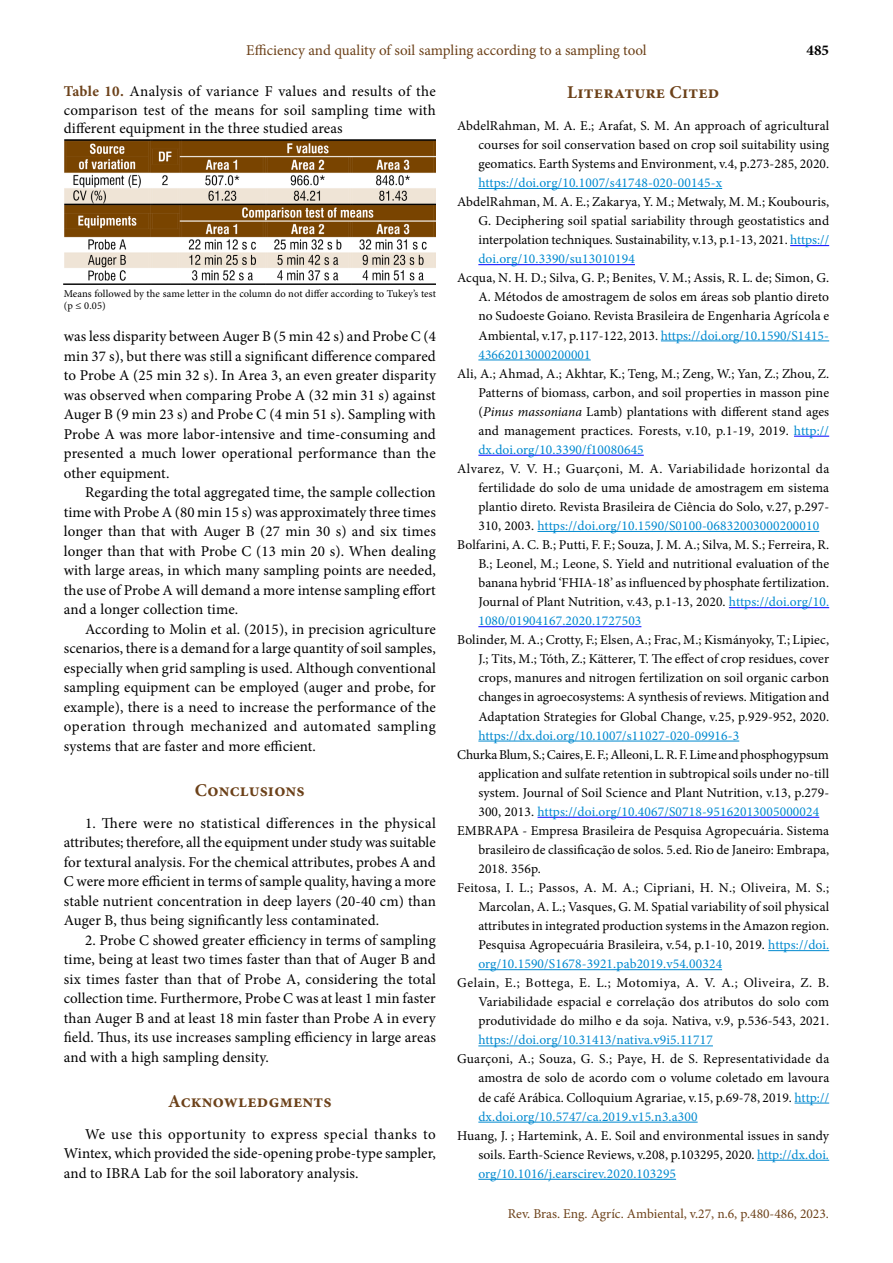
<style>
.page{position:relative;width:893px;height:1263px;background:#fff}
.page>*{position:absolute;margin:0;border:0;box-sizing:border-box;transform-origin:0 0}
.t1{font:700 18px "Minion Pro";letter-spacing:.01em;color:#6c4119}
.t2{font:15px/19.5px "Minion Pro";letter-spacing:.01em;color:#000;text-align:justify}
.t3{font:15px "Minion Pro";color:#6c4119}
.t4{font:700 15px "Minion Pro";color:#000}
.t5{font:13.5px/19px "Minion Pro";letter-spacing:.01em;color:#000;text-align:justify}
.t6{font:13.5px "Minion Pro";letter-spacing:.01em;color:#0089cf}
.t7{font:13.5px "Minion Pro";letter-spacing:-.01em;color:#000}
.t8{font:13.5px "Minion Pro";color:#6c4119}
.t9{font:13.5px "Minion Pro";letter-spacing:.035em;color:#000}
.t10{font:10.5px/12.6px "Minion Pro";letter-spacing:.01em;color:#000}
.s1{font-weight:700;color:#6c4119}
.s2{color:#0089cf}
.s3{font-style:italic}
.s4{color:#000}
</style>
<div class="page">
<hr style="left:478px;top:188px;width:244px;height:1px;background:#0089cf">
<hr style="left:790px;top:245px;width:39px;height:1px;background:#00f">
<hr style="left:478px;top:264px;width:157px;height:1px;background:#00f">
<hr style="left:661px;top:341px;width:168px;height:1px;background:#0089cf">
<hr style="left:478px;top:360px;width:113px;height:1px;background:#0089cf">
<hr style="left:794px;top:436px;width:35px;height:1px;background:#00f">
<hr style="left:478px;top:455px;width:166px;height:1px;background:#00f">
<hr style="left:537px;top:531px;width:282px;height:1px;background:#0089cf">
<hr style="left:729px;top:607px;width:100px;height:1px;background:#00f">
<hr style="left:478px;top:626px;width:163px;height:1px;background:#00f">
<hr style="left:478px;top:741px;width:261px;height:1px;background:#0089cf">
<hr style="left:537px;top:817px;width:282px;height:1px;background:#00f">
<hr style="left:768px;top:950px;width:61px;height:1px;background:#0089cf">
<hr style="left:478px;top:969px;width:244px;height:1px;background:#0089cf">
<hr style="left:478px;top:1045px;width:235px;height:1px;background:#0089cf">
<hr style="left:794px;top:1103px;width:35px;height:1px;background:#0089cf">
<hr style="left:478px;top:1122px;width:220px;height:1px;background:#0089cf">
<hr style="left:757px;top:1160px;width:72px;height:1px;background:#0089cf">
<hr style="left:478px;top:1179px;width:198px;height:1px;background:#0089cf">
<img style="left:64px;top:140px;width:372px;height:145px">
<p class="t3" style="left:246px;top:40px;width:402px">Efficiency and quality of soil sampling according to a sampling tool</p>
<p class="t4" style="left:806px;top:40px;width:24px">485</p>
<p class="t2" style="left:64px;top:82px;width:374px;line-height:18.8px"><span class="s1">Table 10.</span> Analysis of variance F values and results of the comparison test of the means for soil sampling time with different equipment in the three studied areas</p>
<p class="t10" style="left:64px;top:287px;width:374px">Means followed by the same letter in the column do not differ according to Tukey’s test (p ≤ 0.05)</p>
<p class="t2" style="left:64px;top:327px;width:374px">was less disparity between Auger B (5 min 42 s) and Probe C (4 min 37 s), but there was still a significant difference compared to Probe A (25 min 32 s). In Area 3, an even greater disparity was observed when comparing Probe A (32 min 31 s) against Auger B (9 min 23 s) and Probe C (4 min 51 s). Sampling with Probe A was more labor-intensive and time-consuming and presented a much lower operational performance than the other equipment.</p>
<p class="t2" style="left:64px;top:483px;width:374px;text-indent:21px">Regarding the total aggregated time, the sample collection time with Probe A (80 min 15 s) was approximately three times longer than that with Auger B (27 min 30 s) and six times longer than that with Probe C (13 min 20 s). When dealing with large areas, in which many sampling points are needed, the use of Probe A will demand a more intense sampling effort and a longer collection time.</p>
<p class="t2" style="left:64px;top:619px;width:374px;text-indent:21px">According to Molin et al. (2015), in precision agriculture scenarios, there is a demand for a large quantity of soil samples, especially when grid sampling is used. Although conventional sampling equipment can be employed (auger and probe, for example), there is a need to increase the performance of the operation through mechanized and automated sampling systems that are faster and more efficient.</p>
<h1 class="t1" style="left:195px;top:777px;width:111px">Conclusions</h1>
<p class="t2" style="left:64px;top:813px;width:374px;text-indent:21px">1. There were no statistical differences in the physical attributes; therefore, all the equipment under study was suitable for textural analysis. For the chemical attributes, probes A and C were more efficient in terms of sample quality, having a more stable nutrient concentration in deep layers (20-40 cm) than Auger B, thus being significantly less contaminated.</p>
<p class="t2" style="left:64px;top:930px;width:374px;text-indent:21px">2. Probe C showed greater efficiency in terms of sampling time, being at least two times faster than that of Auger B and six times faster than that of Probe A, considering the total collection time. Furthermore, Probe C was at least 1 min faster than Auger B and at least 18 min faster than Probe A in every field. Thus, its use increases sampling efficiency in large areas and with a high sampling density.</p>
<h1 class="t1" style="left:168px;top:1088px;width:165px">Acknowledgments</h1>
<p class="t2" style="left:64px;top:1124px;width:374px;text-indent:21px">We use this opportunity to express special thanks to Wintex, which provided the side-opening probe-type sampler, and to IBRA Lab for the soil laboratory analysis.</p>
<h1 class="t1" style="left:567px;top:80px;width:154px">Literature Cited</h1>
<p class="t5" style="left:478px;top:116px;width:352px;text-indent:-21px">AbdelRahman, M. A. E.; Arafat, S. M. An approach of agricultural courses for soil conservation based on crop soil suitability using geomatics. Earth Systems and Environment, v.4, p.273-285, 2020.</p>
<p class="t6" style="left:478px;top:174px;width:245px">https://doi.org/10.1007/s41748-020-00145-x</p>
<p class="t5" style="left:478px;top:192px;width:352px;text-indent:-21px">AbdelRahman, M. A. E.; Zakarya, Y. M.; Metwaly, M. M.; Koubouris, G. Deciphering soil spatial sariability through geostatistics and interpolation techniques. Sustainability, v.13, p.1-13, 2021. <span class="s2">https:// doi.org/10.3390/su13010194</span></p>
<p class="t5" style="left:478px;top:269px;width:352px;text-indent:-21px">Acqua, N. H. D.; Silva, G. P.; Benites, V. M.; Assis, R. L. de; Simon, G.<br>A. Métodos de amostragem de solos em áreas sob plantio direto no Sudoeste Goiano. Revista Brasileira de Engenharia Agrícola e Ambiental, v.17, p.117-122, 2013. <span class="s2">https://doi.org/10.1590/S1415- 43662013000200001</span></p>
<p class="t5" style="left:478px;top:364px;width:352px;text-indent:-21px">Ali, A.; Ahmad, A.; Akhtar, K.; Teng, M.; Zeng, W.; Yan, Z.; Zhou, Z.<br>Patterns of biomass, carbon, and soil properties in masson pine (<span class="s3">Pinus massoniana</span> Lamb) plantations with different stand ages and management practices. Forests, v.10, p.1-19, 2019. <span class="s2">http:// dx.doi.org/10.3390/f10080645</span></p>
<p class="t9" style="left:457px;top:459px;width:374px">Alvarez, V. V. H.; Guarçoni, M. A. Variabilidade horizontal da</p>
<p class="t5" style="left:478px;top:478px;width:352px">fertilidade do solo de uma unidade de amostragem em sistema</p>
<p class="t5" style="left:478px;top:497px;width:352px">plantio direto. Revista Brasileira de Ciência do Solo, v.27, p.297-</p>
<p class="t6" style="left:478px;top:517px;width:342px"><span class="s4">310, 2003.</span> https://doi.org/10.1590/S0100-06832003000200010</p>
<p class="t5" style="left:457px;top:535px;width:374px">Bolfarini, A. C. B.; Putti, F. F.; Souza, J. M. A.; Silva, M. S.; Ferreira, R.</p>
<p class="t5" style="left:478px;top:554px;width:352px">B.; Leonel, M.; Leone, S. Yield and nutritional evaluation of the</p>
<p class="t5" style="left:478px;top:573px;width:352px">banana hybrid ‘FHIA-18’ as influenced by phosphate fertilization.</p>
<p class="t5" style="left:478px;top:592px;width:352px">Journal of Plant Nutrition, v.43, p.1-13, 2020. <span class="s2">https://doi.org/10.</span></p>
<p class="t6" style="left:478px;top:612px;width:165px">1080/01904167.2020.1727503</p>
<p class="t5" style="left:478px;top:630px;width:352px;text-indent:-21px">Bolinder, M. A.; Crotty, F.; Elsen, A.; Frac, M.; Kismányoky, T.; Lipiec, J.; Tits, M.; Tóth, Z.; Kätterer, T. The effect of crop residues, cover crops, manures and nitrogen fertilization on soil organic carbon changes in agroecosystems: A synthesis of reviews. Mitigation and Adaptation Strategies for Global Change, v.25, p.929-952, 2020.</p>
<p class="t6" style="left:478px;top:726px;width:262px">https://dx.doi.org/10.1007/s11027-020-09916-3</p>
<p class="t7" style="left:457px;top:745px;width:373px">Churka Blum, S.; Caires, E. F.; Alleoni, L. R. F. Lime and phosphogypsum</p>
<p class="t5" style="left:478px;top:764px;width:352px">application and sulfate retention in subtropical soils under no-till</p>
<p class="t5" style="left:478px;top:783px;width:352px">system. Journal of Soil Science and Plant Nutrition, v.13, p.279-</p>
<p class="t6" style="left:478px;top:802px;width:342px"><span class="s4">300, 2013.</span> https://doi.org/10.4067/S0718-95162013005000024</p>
<p class="t5" style="left:457px;top:821px;width:374px">EMBRAPA - Empresa Brasileira de Pesquisa Agropecuária. Sistema</p>
<p class="t5" style="left:478px;top:840px;width:352px">brasileiro de classificação de solos. 5.ed. Rio de Janeiro: Embrapa,</p>
<p class="t5" style="left:478px;top:859px;width:64px">2018. 356p.</p>
<p class="t5" style="left:457px;top:878px;width:374px">Feitosa, I. L.; Passos, A. M. A.; Cipriani, H. N.; Oliveira, M. S.;</p>
<p class="t5" style="left:478px;top:897px;width:352px">Marcolan, A. L.; Vasques, G. M. Spatial variability of soil physical</p>
<p class="t5" style="left:478px;top:916px;width:352px">attributes in integrated production systems in the Amazon region.</p>
<p class="t5" style="left:478px;top:935px;width:352px">Pesquisa Agropecuária Brasileira, v.54, p.1-10, 2019. <span class="s2">https://doi.</span></p>
<p class="t6" style="left:478px;top:955px;width:245px">org/10.1590/S1678-3921.pab2019.v54.00324</p>
<p class="t5" style="left:478px;top:973px;width:352px;text-indent:-21px">Gelain, E.; Bottega, E. L.; Motomiya, A. V. A.; Oliveira, Z. B.<br>Variabilidade espacial e correlação dos atributos do solo com produtividade do milho e da soja. Nativa, v.9, p.536-543, 2021.</p>
<p class="t6" style="left:478px;top:1031px;width:236px">https://doi.org/10.31413/nativa.v9i5.11717</p>
<p class="t5" style="left:478px;top:1050px;width:352px;text-indent:-21px">Guarçoni, A.; Souza, G. S.; Paye, H. de S. Representatividade da amostra de solo de acordo com o volume coletado em lavoura de café Arábica. Colloquium Agrariae, v.15, p.69-78, 2019. <span class="s2">http:// dx.doi.org/10.5747/ca.2019.v15.n3.a300</span></p>
<p class="t5" style="left:478px;top:1126px;width:352px;text-indent:-21px">Huang, J. ; Hartemink, A. E. Soil and environmental issues in sandy soils. Earth-Science Reviews, v.208, p.103295, 2020. <span class="s2">http://dx.doi. org/10.1016/j.earscirev.2020.103295</span></p>
<p class="t8" style="left:508px;top:1204px;width:323px">Rev. Bras. Eng. Agríc. Ambiental, v.27, n.6, p.480-486, 2023.</p>
</div>
